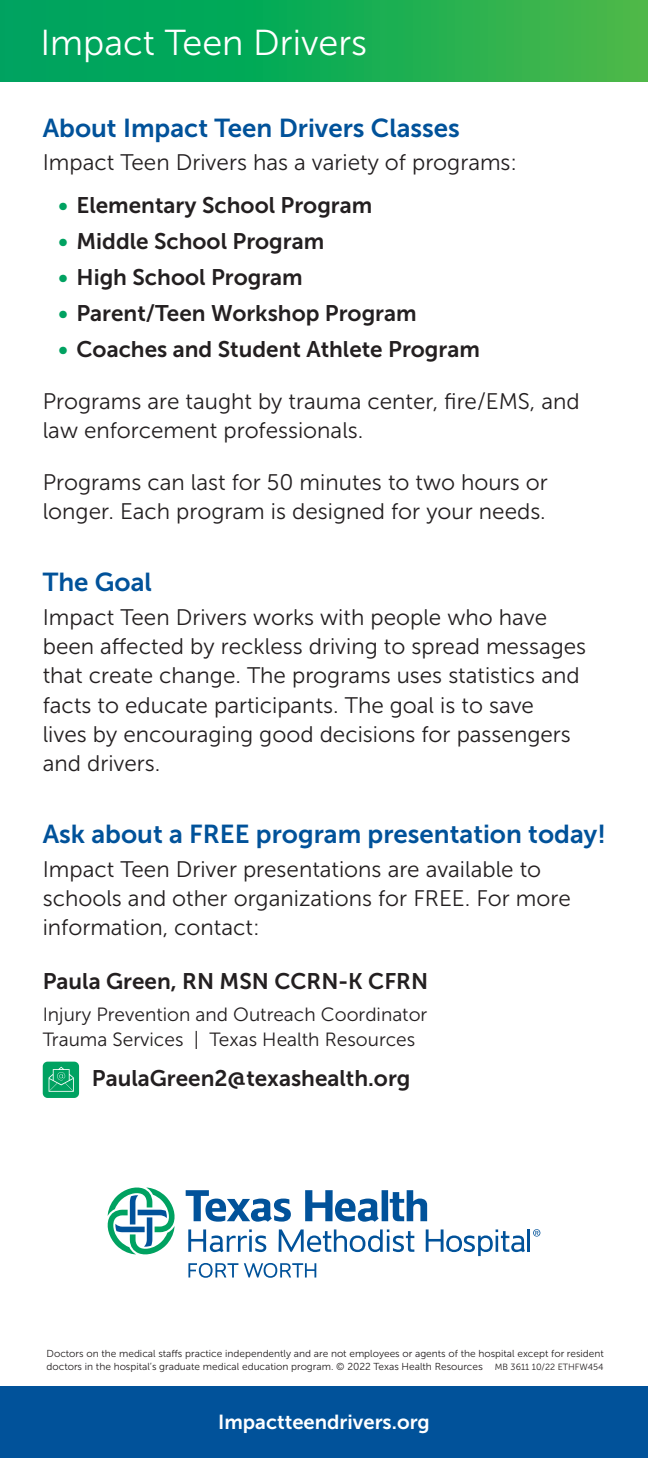
<style>
.page{position:relative;width:648px;height:1458px;background:#fff}
.page>*{position:absolute;margin:0;border:0;box-sizing:border-box;transform-origin:0 0}
.t1{font:36px "Museo Sans 300";color:#fff}
.t2{font:25.88px "Museo Sans 700";color:#01529a}
.t3{font:22.5px/29.2px "Museo Sans 300";color:#231f20}
.t4{font:22.5px "Museo Sans 700";color:#231f20}
.t5{font:20.25px "Museo Sans 700";color:#fff}
.t6{font:19.12px "Museo Sans 300";color:#231f20}
.t7{font:10.12px/13.5px "Museo Sans 300";color:#231f20}
.s1{color:#00a261}
.s2{font-size:9px}
</style>
<div class="page">
<svg style="left:0;top:0;width:648px;height:82px;background:#18ac54"></svg>
<div style="left:43px;top:1062px;width:36px;height:36px;background:#00a261;border-radius:5px"></div>
<svg style="left:49px;top:1067px;width:25px;height:25px"></svg>
<div style="left:0;top:1386px;width:648px;height:72px;background:#01529a"></div>
<svg style="left:186px;top:1190px;width:105px;height:32px"></svg>
<svg style="left:305px;top:1190px;width:74px;height:32px"></svg>
<div style="left:382px;top:1190px;width:6px;height:31px;background:#01529a"></div>
<svg style="left:390px;top:1190px;width:37px;height:31px"></svg>
<svg style="left:188px;top:1229px;width:78px;height:23px"></svg>
<svg style="left:279px;top:1229px;width:135px;height:23px"></svg>
<svg style="left:426px;top:1229px;width:99px;height:27px"></svg>
<hr style="left:527px;top:1229px;width:3px;height:23px;background:#01529a">
<svg style="left:188px;top:1263px;width:50px;height:15px"></svg>
<svg style="left:244px;top:1263px;width:72px;height:15px"></svg>
<svg style="left:107px;top:1187px;width:68px;height:68px"></svg>
<svg style="left:533px;top:1229px;width:7px;height:8px"></svg>
<p class="t1" style="left:40px;top:23px;width:328px">Impact Teen Drivers</p>
<p class="t2" style="left:43px;top:113px;width:419px">About Impact Teen Drivers Classes</p>
<p class="t3" style="left:43px;top:148px;width:476px">Impact Teen Drivers has a variety of programs:</p>
<p class="t4" style="left:58px;top:193px;width:315px"><span class="s1">•</span> Elementary School Program</p>
<p class="t4" style="left:58px;top:229px;width:267px"><span class="s1">•</span> Middle School Program</p>
<p class="t4" style="left:58px;top:265px;width:246px"><span class="s1">•</span> High School Program</p>
<p class="t4" style="left:58px;top:301px;width:360px"><span class="s1">•</span> Parent/Teen Workshop Program</p>
<p class="t4" style="left:58px;top:337px;width:423px"><span class="s1">•</span> Coaches and Student Athlete Program</p>
<p class="t3" style="left:43px;top:387px;width:538px">Programs are taught by trauma center, fire/EMS, and law enforcement professionals.</p>
<p class="t3" style="left:43px;top:468px;width:507px">Programs can last for 50 minutes to two hours or longer. Each program is designed for your needs.</p>
<p class="t2" style="left:43px;top:568px;width:111px">The Goal</p>
<p class="t3" style="left:43px;top:603px;width:506px">Impact Teen Drivers works with people who have</p>
<p class="t3" style="left:43px;top:632px;width:545px">been affected by reckless driving to spread messages that create change. The programs uses statistics and facts to educate participants. The goal is to save</p>
<p class="t3" style="left:43px;top:720px;width:530px">lives by encouraging good decisions for passengers and drivers.</p>
<p class="t2" style="left:43px;top:820px;width:565px">Ask about a FREE program presentation today!</p>
<p class="t3" style="left:43px;top:855px;width:500px">Impact Teen Driver presentations are available to</p>
<p class="t3" style="left:43px;top:884px;width:530px">schools and other organizations for FREE. For more information, contact:</p>
<p class="t4" style="left:43px;top:969px;width:387px">Paula Green, RN MSN CCRN-K CFRN</p>
<p class="t6" style="left:43px;top:1004px;width:386px">Injury Prevention and Outreach Coordinator</p>
<p class="t6" style="left:43px;top:1029px;width:374px">Trauma Services | Texas Health Resources</p>
<p class="t4" style="left:92px;top:1066px;width:320px">PaulaGreen2@texashealth.org</p>
<p class="t7" style="left:47px;top:1347px;width:559px">Doctors on the medical staffs practice independently and are not employees or agents of the hospital except for resident doctors in the hospital’s graduate medical education program. © 2022 Texas Health Resources <span class="s2">MB 3611 10/22 ETHFW454</span></p>
<p class="t5" style="left:218px;top:1411px;width:213px">Impactteendrivers.org</p>
</div>
